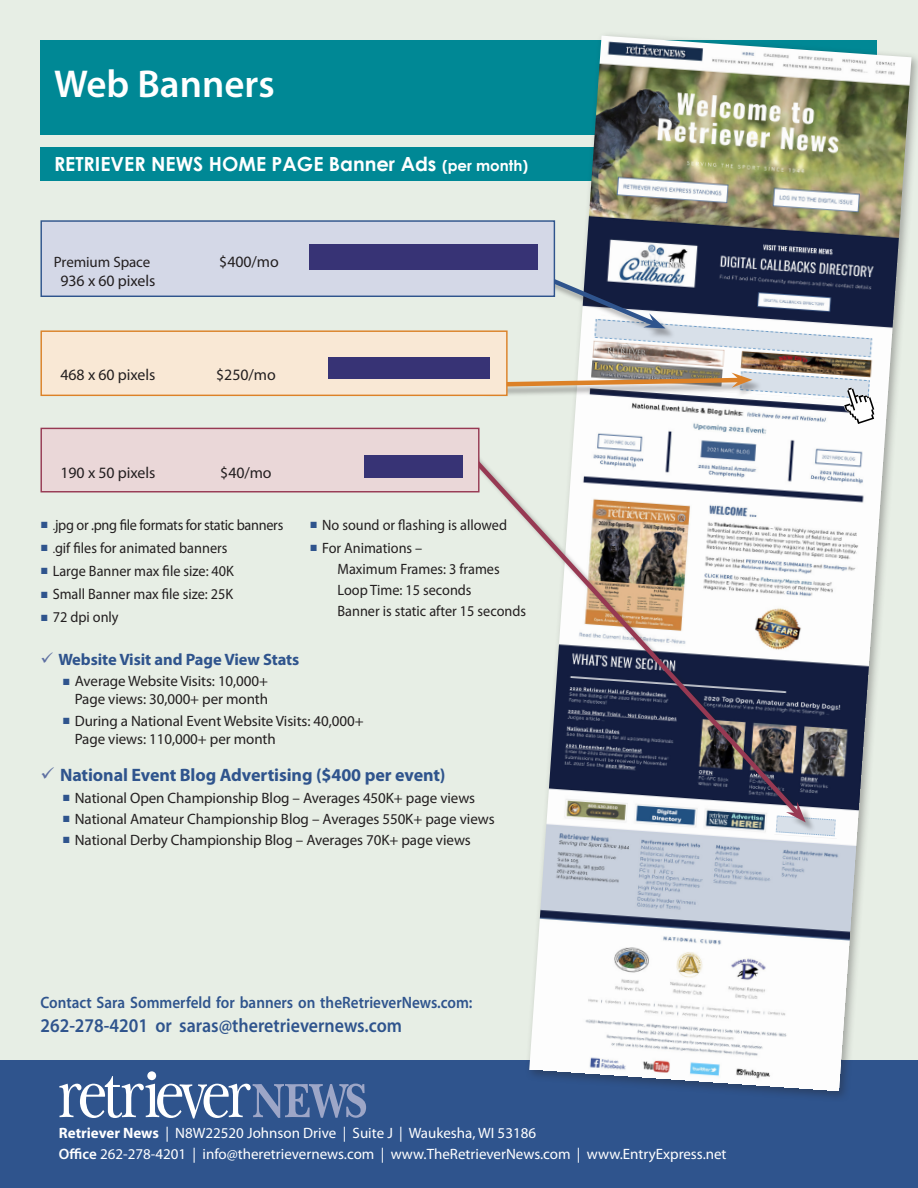
<style>
.page{position:relative;width:918px;height:1188px;background:#e7eee5}
.page>*{position:absolute;margin:0;border:0;box-sizing:border-box;transform-origin:0 0}
.t1{font:600 39px "Myriad Pro";color:#fff}
.t2{font:700 19.5px "Century Gothic";color:#fff}
.Body_Text{font:600 19.5px "Myriad Pro";color:#2f548d;scale:.92 1}
.Body_Text-2{font:700 18px "Myriad Pro";letter-spacing:-.005em;color:#2f548d}
.Body_Text-3{font:600 16.5px "Myriad Pro";color:#2f548d;scale:.92 1}
.Body_Text-4{font:700 16.5px "Myriad Pro";letter-spacing:-.005em;color:#2f548d}
.Body_Text-5{font:15.9px "Myriad Pro";letter-spacing:-.005em;color:#231f20}
.Body_Text-6{font:15px/18px "Myriad Pro";letter-spacing:-.005em;color:#231f20;text-align:right}
.Bullet_point_text{font:15px/21px "Myriad Pro";color:#231f20;scale:.95 1}
.t3{font:15px "Myriad Pro";color:#fff}
.Bullet_point_text-2{font:15px "Myriad Pro";letter-spacing:-.02em;color:#231f20;scale:.95 1}
.s1{font-size:15px}
.s2{color:#2f548d}
.s3{font-size:12px}
.s4{color:#5e70a2}
.s5{font-weight:700}
.s6{font-weight:600}
</style>
<div class="page">
<div style="left:0;top:1060px;width:918px;height:128px;background:#2f548d"></div>
<svg style="left:59px;top:1076px;width:307px;height:43px"></svg>
<div style="left:147px;top:1071px;width:9px;height:9px;background:#fff;border-radius:50%"></div>
<div style="left:40px;top:40px;width:838px;height:95px;background:#008895"></div>
<div style="left:40px;top:147px;width:838px;height:34px;background:#008895"></div>
<div style="left:525px;top:31px;width:393px;height:1072px;background:#231f20;opacity:.35"></div>
<img style="left:529px;top:36px;width:383px;height:1056px">
<img style="left:583px;top:315px;width:304px;height:88px">
<img style="left:774px;top:814px;width:64px;height:25px">
<div style="left:468px;top:453px;width:348px;height:380px;background:#231f20;opacity:.35"></div>
<svg style="left:462px;top:446px;width:342px;height:373px"></svg>
<svg style="left:786px;top:802px;width:20px;height:20px"></svg>
<div style="left:40px;top:428px;width:440px;height:64px;background:#ead7d8;border:1px solid #973953"></div>
<div style="left:364px;top:456px;width:99px;height:22px;background:#373375"></div>
<div style="left:482px;top:375px;width:281px;height:24px;background:#231f20;opacity:.35"></div>
<svg style="left:508px;top:373px;width:244px;height:16px"></svg>
<div style="left:40px;top:330px;width:468px;height:66px;background:#f9e8d5;border:1px solid #dc8127"></div>
<div style="left:328px;top:358px;width:162px;height:21px;background:#373375"></div>
<div style="left:461px;top:242px;width:215px;height:98px;background:#231f20;opacity:.35"></div>
<svg style="left:461px;top:236px;width:204px;height:93px"></svg>
<div style="left:40px;top:220px;width:515px;height:77px;background:#d4d8e7;border:1px solid #2f548d"></div>
<div style="left:310px;top:245px;width:228px;height:25px;background:#373375"></div>
<svg style="left:844px;top:387px;width:31px;height:37px"></svg>
<p class="t1" style="left:54px;top:59px;width:222px">Web Banners</p>
<p class="t2" style="left:54px;top:151px;width:476px">RETRIEVER NEWS HOME PAGE Banner Ads <span class="s1">(per month)</span></p>
<p class="Body_Text-6" style="left:54px;top:252px;width:98px">Premium Space</p>
<p class="Body_Text-5" style="left:219px;top:251px;width:61px">$400/mo</p>
<p class="Body_Text-5" style="left:61px;top:271px;width:96px">936 x 60 pixels</p>
<p class="Body_Text-5" style="left:61px;top:364px;width:96px">468 x 60 pixels</p>
<p class="Body_Text-5" style="left:216px;top:364px;width:61px">$250/mo</p>
<p class="Body_Text-5" style="left:61px;top:463px;width:96px">190 x 50 pixels</p>
<p class="Body_Text-5" style="left:220px;top:463px;width:53px">$40/mo</p>
<p class="Bullet_point_text-2" style="left:41px;top:515px;width:257px"><span class="s2">■</span> <span class="s3">.</span>jpg or .png file formats for static banners</p>
<p class="Bullet_point_text" style="left:41px;top:537px;width:198px"><span class="s2">■</span> <span class="s3">.</span>gif files for animated banners</p>
<p class="Bullet_point_text" style="left:41px;top:560px;width:205px"><span class="s2">■</span> Large Banner max file size: 40K</p>
<p class="Bullet_point_text" style="left:41px;top:583px;width:204px"><span class="s2">■</span> Small Banner max file size: 25K</p>
<p class="Bullet_point_text" style="left:41px;top:607px;width:83px"><span class="s2">■</span> 72 dpi only</p>
<p class="Bullet_point_text" style="left:310px;top:514px;width:208px"><span class="s2">■</span> No sound or flashing is allowed</p>
<p class="Bullet_point_text" style="left:338px;top:537px;width:200px;text-indent:-27px"><span class="s2">■</span> For Animations –<br>Maximum Frames: 3 frames<br>Loop Time: 15 seconds<br>Banner is static after 15 seconds</p>
<p class="Body_Text-4" style="left:40px;top:649px;width:260px"><span class="s4">✓</span> Website Visit and Page View Stats</p>
<p class="Body_Text-6" style="left:63px;top:672px;width:207px"><span class="s2">■</span> Average Website Visits: 10,000+<br>Page views: 30,000+ per month</p>
<p class="Body_Text-6" style="left:75px;top:711px;width:290px;text-align:left;text-indent:-12px"><span class="s2">■</span> During a National Event Website Visits: 40,000+<br>Page views: 110,000+ per month</p>
<p class="Body_Text-2" style="left:40px;top:763px;width:407px"><span class="s4">✓</span> National Event Blog Advertising ($400 per event)</p>
<p class="Body_Text-6" style="left:63px;top:788px;width:414px"><span class="s2">■</span> National Open Championship Blog – Averages 450K+ page views</p>
<p class="Body_Text-6" style="left:63px;top:809px;width:433px"><span class="s2">■</span> National Amateur Championship Blog – Averages 550K+ page views</p>
<p class="Body_Text-6" style="left:63px;top:831px;width:409px"><span class="s2">■</span> National Derby Championship Blog – Averages 70K+ page views</p>
<p class="Body_Text-3" style="left:40px;top:992px;width:471px">Contact Sara Sommerfeld for banners on theRetrieverNews.com:</p>
<p class="Body_Text" style="left:40px;top:1013px;width:394px">262-278-4201 or saras@theretrievernews.com</p>
<p class="t3" style="left:59px;top:1124px;width:479px"><span class="s5">Retriever News</span> | N8W22520 Johnson Drive | Suite J | Waukesha, WI 53186</p>
<p class="t3" style="left:59px;top:1145px;width:669px"><span class="s6">Office</span> 262-278-4201 | info@theretrievernews.com | www.TheRetrieverNews.com | www.EntryExpress.net</p>
</div>
